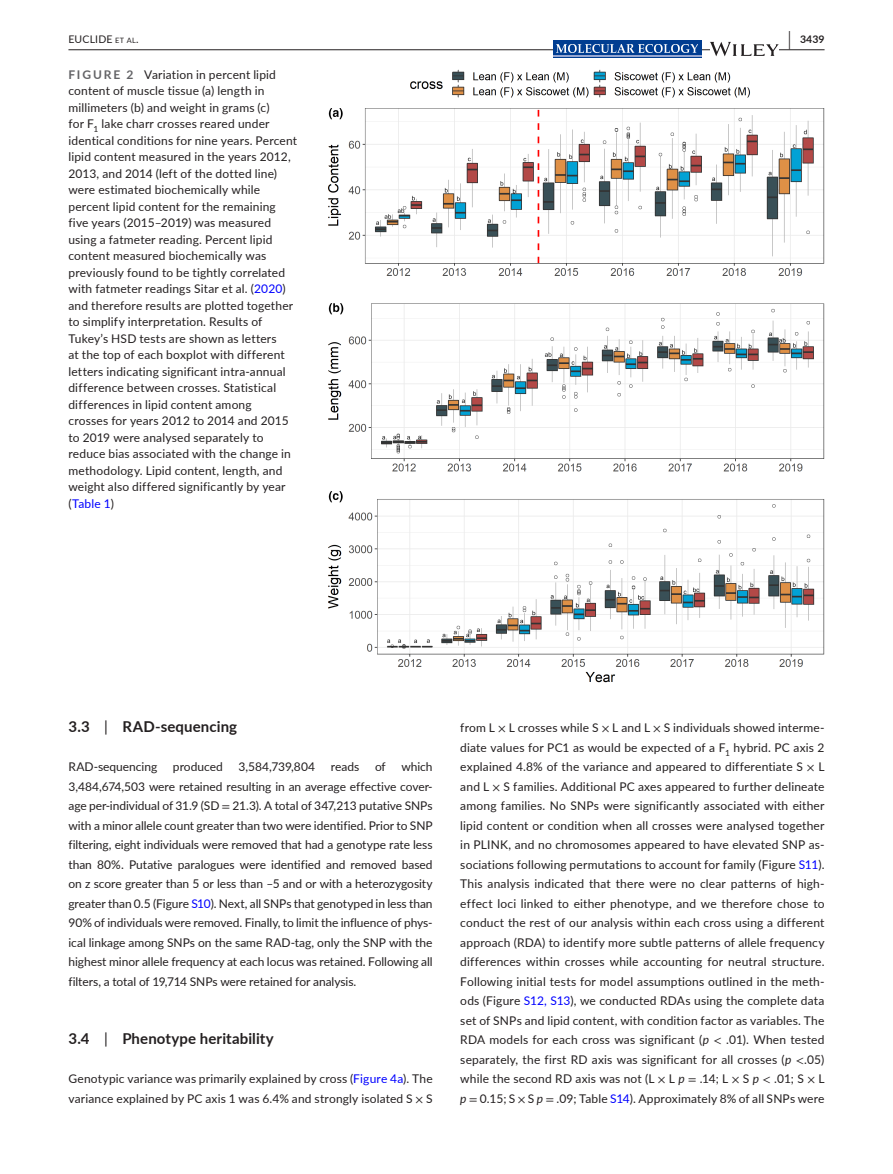
<style>
.page{position:relative;width:893px;height:1174px;background:#fff}
.page>*{position:absolute;margin:0;border:0;box-sizing:border-box;transform-origin:0 0}
.t1{font:700 15px "Lato";letter-spacing:.01em;color:#231f20}
.t2{font:12px/19.5px "Lato";letter-spacing:.01em;color:#231f20;text-align:justify}
.t3{font:10.5px "Lato";letter-spacing:.015em;color:#231f20}
.t4{font:700 10.5px "Lato";color:#231f20}
.s1{font-size:7.35px}
.s2{font-size:19.5px}
.s3{font-weight:700;color:#636366}
.s4{color:#00f}
.s5{font-weight:400}
.s6{font-family:"STIX"}
.s7{font-style:italic}
</style>
<div class="page">
<hr style="left:68px;top:49px;width:756px;height:1px;background:#231f20">
<div style="left:553px;top:41px;width:148px;height:17px;background:#003d91"></div>
<img style="left:556px;top:44px;width:142px;height:8px">
<hr style="left:553px;top:55px;width:148px;height:2px;background:#96a6d0">
<svg style="left:710px;top:42px;width:69px;height:14px"></svg>
<img style="left:328px;top:69px;width:496px;height:613px">
<p class="t3" style="left:68px;top:31px;width:72px">EUCLIDE <span class="s1">et al</span>.</p>
<p class="t4" style="left:789px;top:31px;width:37px"><span class="s2">|</span> 3439</p>
<p class="t2" style="left:68px;top:66px;width:230px;line-height:16.5px;text-align:left"><span class="s3">FIGURE 2</span> Variation in percent lipid content of muscle tissue (a) length in millimeters (b) and weight in grams (c)<br>for F<sub>1</sub> lake charr crosses reared under identical conditions for nine years. Percent lipid content measured in the years 2012, 2013, and 2014 (left of the dotted line) were estimated biochemically while percent lipid content for the remaining five years (2015–2019) was measured using a fatmeter reading. Percent lipid content measured biochemically was previously found to be tightly correlated with fatmeter readings Sitar et al. (<span class="s4">2020</span>) and therefore results are plotted together to simplify interpretation. Results of Tukey’s HSD tests are shown as letters<br>at the top of each boxplot with different letters indicating significant intra-annual difference between crosses. Statistical differences in lipid content among<br>crosses for years 2012 to 2014 and 2015 to 2019 were analysed separately to reduce bias associated with the change in methodology. Lipid content, length, and weight also differed significantly by year (<span class="s4">Table 1</span>)</p>
<p class="t1" style="left:68px;top:716px;width:170px">3.3 <span class="s5">|</span> RAD-sequencing</p>
<p class="t2" style="left:68px;top:756px;width:90px">RAD-sequencing</p>
<p class="t2" style="left:173px;top:756px;width:51px">produced</p>
<p class="t2" style="left:238px;top:756px;width:78px">3,584,739,804</p>
<p class="t2" style="left:331px;top:756px;width:30px">reads</p>
<p class="t2" style="left:375px;top:756px;width:12px">of</p>
<p class="t2" style="left:68px;top:756px;width:366px;text-indent:333px">which 3,484,674,503 were retained resulting in an average effective cover&shy;age per-individual of 31.9 (SD <span class="s6">=</span> 21.3). A total of 347,213 putative SNPs with a minor allele count greater than two were identified. Prior to SNP filtering, eight individuals were removed that had a genotype rate less than 80%. Putative paralogues were identified and removed based on z score greater than 5 or less than –5 and or with a heterozygosity greater than 0.5 (Figure <span class="s4">S10</span>). Next, all SNPs that genotyped in less than 90% of individuals were removed. Finally, to limit the influence of phys&shy;ical linkage among SNPs on the same RAD-tag, only the SNP with the highest minor allele frequency at each locus was retained. Following all filters, a total of 19,714 SNPs were retained for analysis.</p>
<p class="t1" style="left:68px;top:1028px;width:207px">3.4 <span class="s5">|</span> Phenotype heritability</p>
<p class="t2" style="left:68px;top:1068px;width:366px">Genotypic variance was primarily explained by cross (<span class="s4">Figure 4a</span>). The variance explained by PC axis 1 was 6.4% and strongly isolated S <span class="s6">×</span> S</p>
<p class="t2" style="left:460px;top:717px;width:366px">from L <span class="s6">×</span> L crosses while S <span class="s6">×</span> L and L <span class="s6">×</span> S individuals showed interme&shy;diate values for PC1 as would be expected of a F<sub>1</sub> hybrid. PC axis 2 explained 4.8% of the variance and appeared to differentiate S <span class="s6">×</span> L and L <span class="s6">×</span> S families. Additional PC axes appeared to further delineate among families. No SNPs were significantly associated with either lipid content or condition when all crosses were analysed together in PLINK, and no chromosomes appeared to have elevated SNP as&shy;sociations following permutations to account for family (Figure <span class="s4">S11</span>).<br>This analysis indicated that there were no clear patterns of high&shy;effect loci linked to either phenotype, and we therefore chose to conduct the rest of our analysis within each cross using a different approach (RDA) to identify more subtle patterns of allele frequency differences within crosses while accounting for neutral structure.<br>Following initial tests for model assumptions outlined in the meth&shy;ods (Figure <span class="s4">S12, S13</span>), we conducted RDAs using the complete data set of SNPs and lipid content, with condition factor as variables. The RDA models for each cross was significant (<span class="s7">p</span> <span class="s6">&lt;</span> .01). When tested separately, the first RD axis was significant for all crosses (<span class="s7">p</span> <span class="s6">&lt;</span>.05) while the second RD axis was not (L <span class="s6">×</span> L <span class="s7">p</span> <span class="s6">=</span> .14; L <span class="s6">×</span> S <span class="s7">p</span> <span class="s6">&lt;</span> .01; S <span class="s6">×</span> L <span class="s7">p</span> <span class="s6">=</span> 0.15; S <span class="s6">×</span> S <span class="s7">p</span> <span class="s6">=</span> .09; Table <span class="s4">S14</span>). Approximately 8% of all SNPs were</p>
</div>
